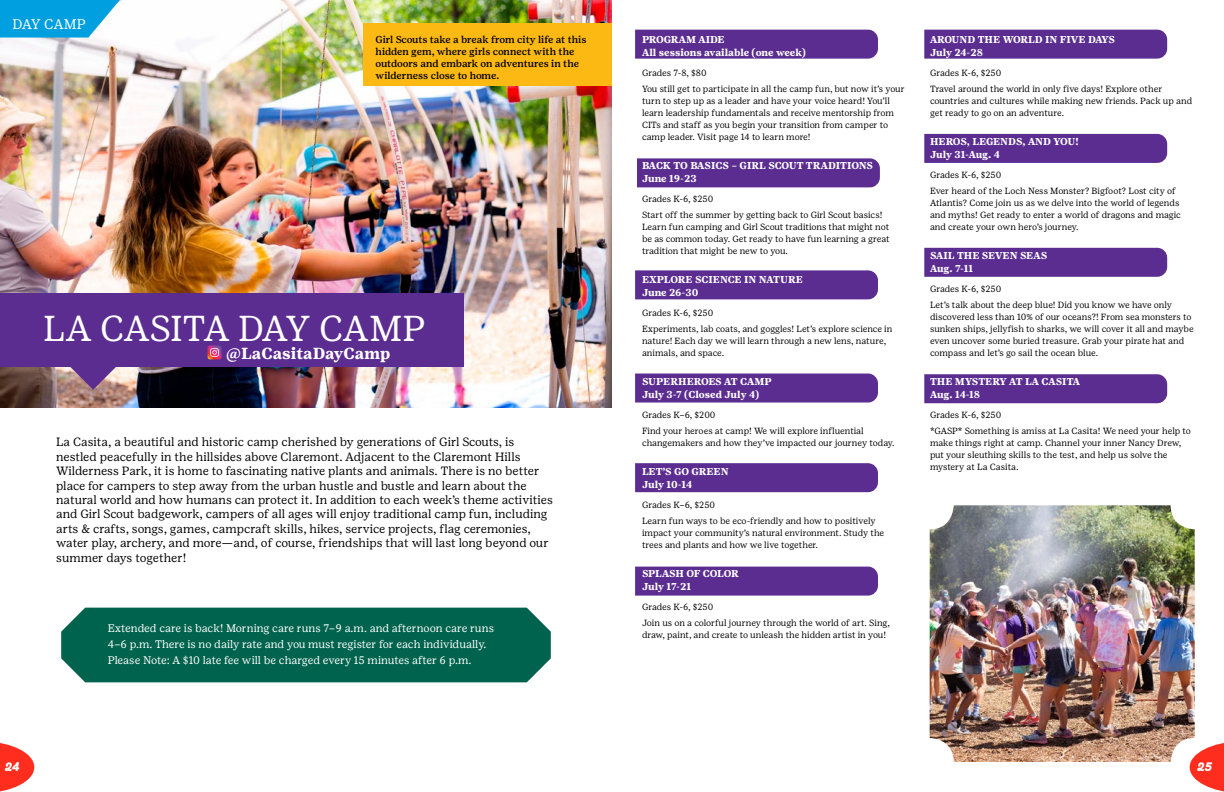
<style>
.page{position:relative;width:1224px;height:792px;background:#fff}
.page>*{position:absolute;margin:0;border:0;box-sizing:border-box;transform-origin:0 0}
.t1{font:36px "Girl Scout Text";color:#fff}
.t2{font:700 16px "Girl Scout Text";color:#fff}
.t3{font:14px "Girl Scout Text";letter-spacing:.01em;color:#fff}
.t4{font:italic 700 12.9px "Giulia";color:#fff}
.t5{font:12px/14.4px "Girl Scout Text";color:#000}
.t6{font:11px/16px "Girl Scout Text";color:#fff}
.t7{font:700 10px/13px "Girl Scout Text";color:#fff}
.t8{font:500 10px/12px "Girl Scout Text";letter-spacing:-.01em;color:#000}
.t9{font:700 10px/13px "Girl Scout Text";letter-spacing:-.02em;color:#fff}
.t10{font:9px/12px "Girl Scout Text";letter-spacing:-.005em;color:#000}
</style>
<div class="page">
<div style="left:635px;top:30px;width:243px;height:29px;background:#5c2d91"></div>
<div style="left:635px;top:270px;width:243px;height:29px;background:#5c2d91"></div>
<div style="left:635px;top:374px;width:243px;height:29px;background:#5c2d91"></div>
<div style="left:635px;top:463px;width:243px;height:29px;background:#5c2d91"></div>
<img style="left:0;top:0;width:612px;height:408px">
<div style="left:364px;top:24px;width:248px;height:62px;background:#fdb913"></div>
<div style="left:0;top:293px;width:463px;height:74px;background:#5c2d91"></div>
<svg style="left:56px;top:367px;width:74px;height:23px;background:#aa869b"></svg>
<svg style="left:0;top:0;width:120px;height:38px;background:#23ace3"></svg>
<div style="left:635px;top:567px;width:243px;height:29px;background:#5c2d91"></div>
<div style="left:924px;top:30px;width:243px;height:29px;background:#5c2d91"></div>
<div style="left:637px;top:158px;width:243px;height:29px;background:#5c2d91"></div>
<svg style="left:208px;top:345px;width:13px;height:14px"></svg>
<div style="left:924px;top:134px;width:243px;height:29px;background:#5c2d91"></div>
<div style="left:924px;top:248px;width:243px;height:29px;background:#5c2d91"></div>
<div style="left:924px;top:374px;width:243px;height:29px;background:#5c2d91"></div>
<div style="left:61px;top:608px;width:490px;height:74px;background:#00634e"></div>
<img style="left:930px;top:505px;width:265px;height:257px">
<svg style="left:0;top:743px;width:34px;height:49px"></svg>
<svg style="left:1190px;top:741px;width:34px;height:51px"></svg>
<h3 class="t3" style="left:12px;top:16px;width:75px">DAY CAMP</h3>
<p class="t8" style="left:376px;top:33px;width:212px">Girl Scouts take a break from city life at this hidden gem, where girls connect with the outdoors and embark on adventures in the wilderness close to home.</p>
<h1 class="t1" style="left:43px;top:307px;width:384px">LA CASITA DAY CAMP</h1>
<h2 class="t2" style="left:226px;top:343px;width:166px">@LaCasitaDayCamp</h2>
<p class="t5" style="left:56px;top:435px;width:498px">La Casita, a beautiful and historic camp cherished by generations of Girl Scouts, is nestled peacefully in the hillsides above Claremont. Adjacent to the Claremont Hills Wilderness Park, it is home to fascinating native plants and animals. There is no better place for campers to step away from the urban hustle and bustle and learn about the natural world and how humans can protect it. In addition to each week’s theme activities and Girl Scout badgework, campers of all ages will enjoy traditional camp fun, including arts &amp; crafts, songs, games, campcraft skills, hikes, service projects, flag ceremonies, water play, archery, and more—and, of course, friendships that will last long beyond our summer days together!</p>
<p class="t6" style="left:108px;top:620px;width:388px">Extended care is back! Morning care runs 7–9 a.m. and afternoon care runs<br>4–6 p.m. There is no daily rate and you must register for each individually.<br>Please Note: A $10 late fee will be charged every 15 minutes after 6 p.m.</p>
<p class="t7" style="left:642px;top:33px;width:165px">PROGRAM AIDE<br>All sessions available (one week)</p>
<p class="t10" style="left:642px;top:64px;width:264px;line-height:16px">Grades 7-8, $80<br>You still get to participate in all the camp fun, but now it’s your</p>
<p class="t10" style="left:642px;top:94px;width:254px">turn to step up as a leader and have your voice heard! You’ll learn leadership fundamentals and receive mentorship from CITs and staff as you begin your transition from camper to camp leader. Visit page 14 to learn more!</p>
<p class="t7" style="left:642px;top:159px;width:232px">BACK TO BASICS – GIRL SCOUT TRADITIONS<br>June 19-23</p>
<p class="t10" style="left:642px;top:190px;width:242px;line-height:16px">Grades K-6, $250<br>Start off the summer by getting back to Girl Scout basics!</p>
<p class="t10" style="left:642px;top:220px;width:249px;text-align:justify">Learn fun camping and Girl Scout traditions that might not be as common today. Get ready to have fun learning a great tradition that might be new to you.</p>
<p class="t7" style="left:642px;top:273px;width:162px">EXPLORE SCIENCE IN NATURE<br>June 26-30</p>
<p class="t10" style="left:642px;top:304px;width:252px;line-height:16px">Grades K-6, $250<br>Experiments, lab coats, and goggles! Let’s explore science in</p>
<p class="t10" style="left:642px;top:334px;width:246px">nature! Each day we will learn through a new lens, nature, animals, and space.</p>
<p class="t7" style="left:642px;top:375px;width:131px">SUPERHEROES AT CAMP<br>July 3-7 (Closed July 4)</p>
<p class="t10" style="left:642px;top:406px;width:223px;line-height:16px">Grades K–6, $200<br>Find your heroes at camp! We will explore influential</p>
<p class="t10" style="left:642px;top:436px;width:254px">changemakers and how they’ve impacted our journey today.</p>
<p class="t7" style="left:642px;top:465px;width:88px">LET’S GO GREEN<br>July 10-14</p>
<p class="t10" style="left:642px;top:496px;width:235px;line-height:16px">Grades K–6, $250<br>Learn fun ways to be eco-friendly and how to positively</p>
<p class="t10" style="left:642px;top:526px;width:244px">impact your community’s natural environment. Study the trees and plants and how we live together.</p>
<p class="t9" style="left:642px;top:567px;width:98px">SPLASH OF COLOR<br>July 17-21</p>
<p class="t10" style="left:642px;top:598px;width:249px;line-height:16px">Grades K-6, $250<br>Join us on a colorful journey through the world of art. Sing,</p>
<p class="t10" style="left:642px;top:628px;width:246px">draw, paint, and create to unleash the hidden artist in you!</p>
<p class="t7" style="left:930px;top:33px;width:186px">AROUND THE WORLD IN FIVE DAYS<br>July 24-28</p>
<p class="t10" style="left:930px;top:64px;width:234px;line-height:16px">Grades K-6, $250<br>Travel around the world in only five days! Explore other</p>
<p class="t10" style="left:930px;top:94px;width:264px">countries and cultures while making new friends. Pack up and get ready to go on an adventure.</p>
<p class="t7" style="left:930px;top:135px;width:150px">HEROS, LEGENDS, AND YOU!<br>July 31-Aug. 4</p>
<p class="t10" style="left:930px;top:166px;width:247px;line-height:16px">Grades K-6, $250<br>Ever heard of the Loch Ness Monster? Bigfoot? Lost city of</p>
<p class="t10" style="left:930px;top:196px;width:253px">Atlantis? Come join us as we delve into the world of legends and myths! Get ready to enter a world of dragons and magic and create your own hero’s journey.</p>
<p class="t7" style="left:930px;top:249px;width:119px">SAIL THE SEVEN SEAS<br>Aug. 7-11</p>
<p class="t10" style="left:930px;top:280px;width:244px;line-height:16px">Grades K-6, $250<br>Let’s talk about the deep blue! Did you know we have only</p>
<p class="t10" style="left:930px;top:310px;width:265px">discovered less than 10% of our oceans?! From sea monsters to sunken ships, jellyfish to sharks, we will cover it all and maybe even uncover some buried treasure. Grab your pirate hat and compass and let’s go sail the ocean blue.</p>
<p class="t7" style="left:930px;top:375px;width:152px">THE MYSTERY AT LA CASITA<br>Aug. 14-18</p>
<p class="t10" style="left:930px;top:406px;width:262px;line-height:16px">Grades K-6, $250<br>*GASP* Something is amiss at La Casita! We need your help to</p>
<p class="t10" style="left:930px;top:436px;width:253px">make things right at camp. Channel your inner Nancy Drew, put your sleuthing skills to the test, and help us solve the mystery at La Casita.</p>
<h3 class="t4" style="left:5px;top:758px;width:16px">24</h3>
<h3 class="t4" style="left:1197px;top:758px;width:16px">25</h3>
</div>
